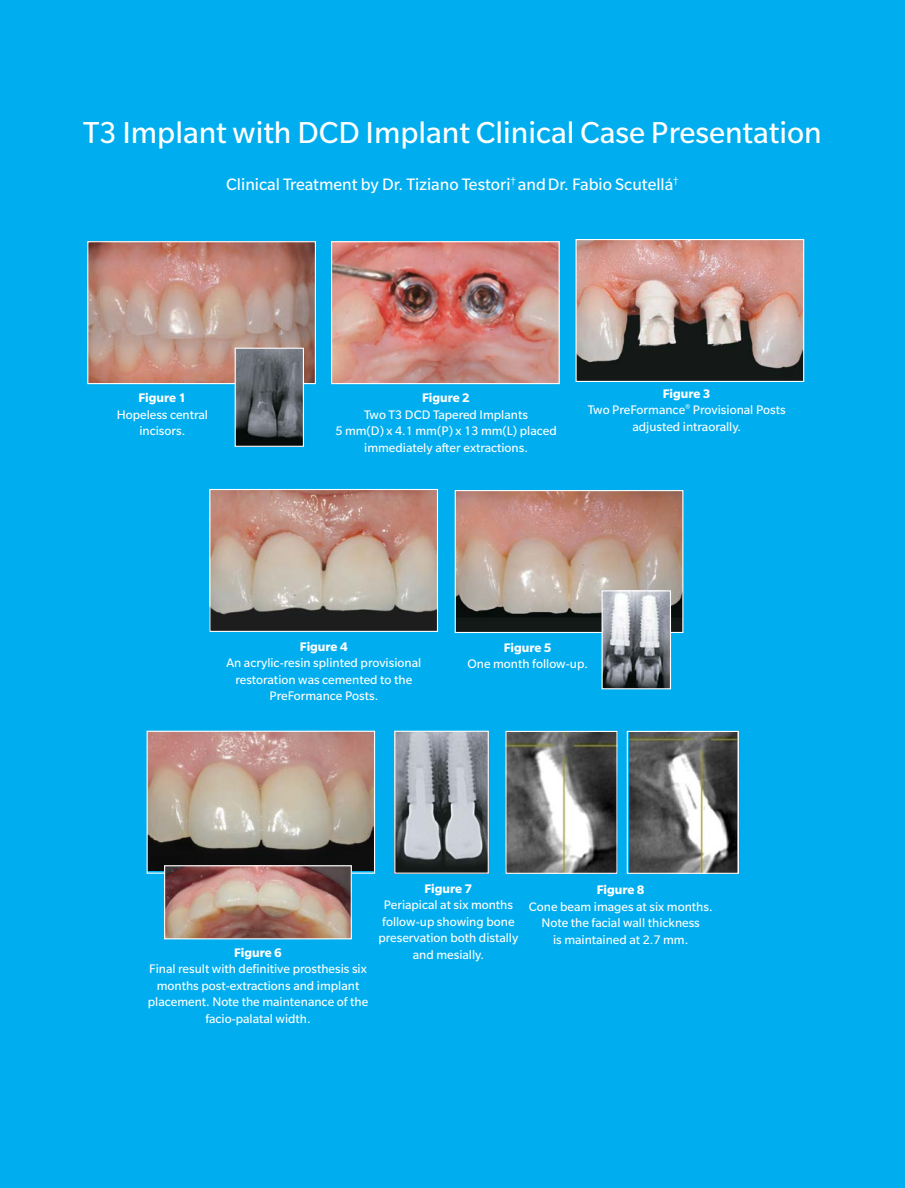
<style>
.page{position:relative;width:905px;height:1188px;background:#fff}
.page>*{position:absolute;margin:0;border:0;box-sizing:border-box;transform-origin:0 0}
.t1{font:33px "Slate Pro";color:#fff}
.t2{font:18px "Slate Pro";color:#fff}
.t3{font:13.5px/16.5px "Slate Pro";color:#fff;text-align:center}
.t4{font:700 13.5px "Slate Pro";color:#fff}
.s1{font-weight:700}
</style>
<div class="page">
<div style="left:0;top:0;width:904px;height:1188px;background:#00aeef"></div>
<img style="left:89px;top:243px;width:225px;height:139px">
<div style="left:87px;top:241px;width:229px;height:143px;border:1px solid #fff"></div>
<img style="left:333px;top:243px;width:224px;height:139px">
<div style="left:331px;top:241px;width:228px;height:143px;border:1px solid #fff"></div>
<img style="left:577px;top:241px;width:225px;height:139px">
<div style="left:575px;top:239px;width:229px;height:143px;border:1px solid #fff"></div>
<img style="left:211px;top:491px;width:225px;height:139px">
<div style="left:209px;top:489px;width:229px;height:143px;border:1px solid #fff"></div>
<img style="left:237px;top:350px;width:65px;height:95px">
<div style="left:235px;top:348px;width:69px;height:99px;border:1px solid #fff"></div>
<img style="left:456px;top:492px;width:225px;height:139px">
<div style="left:454px;top:490px;width:229px;height:143px;border:1px solid #fff"></div>
<img style="left:603px;top:592px;width:66px;height:95px">
<div style="left:601px;top:590px;width:70px;height:99px;border:1px solid #fff"></div>
<img style="left:149px;top:733px;width:224px;height:138px">
<div style="left:147px;top:731px;width:228px;height:143px;border:1px solid #fff"></div>
<img style="left:396px;top:733px;width:91px;height:139px">
<div style="left:394px;top:731px;width:95px;height:143px;border:1px solid #fff"></div>
<img style="left:166px;top:867px;width:184px;height:70px">
<div style="left:164px;top:865px;width:188px;height:74px;border:1px solid #fff"></div>
<img style="left:507px;top:733px;width:108px;height:139px">
<div style="left:505px;top:731px;width:112px;height:143px;border:1px solid #fff"></div>
<img style="left:629px;top:733px;width:107px;height:139px">
<div style="left:626px;top:731px;width:113px;height:143px;border:1px solid #fff"></div>
<h1 class="t1" style="left:83px;top:116px;width:740px">T3 Implant with DCD Implant Clinical Case Presentation</h1>
<h2 class="t2" style="left:226px;top:175px;width:454px">Clinical Treatment by Dr. Tiziano Testori<sup>†</sup> andDr. Fabio Scutellá<sup>†</sup></h2>
<p class="t4" style="left:138px;top:390px;width:49px">Figure 1</p>
<p class="t3" style="left:117px;top:406px;width:93px">Hopeless central incisors.</p>
<p class="t4" style="left:422px;top:390px;width:49px">Figure 2</p>
<p class="t3" style="left:335px;top:406px;width:223px">Two T3 DCD Tapered Implants<br>5 mm(D) x 4.1 mm(P) x 13 mm(L) placed immediately after extractions.</p>
<p class="t3" style="left:587px;top:385px;width:199px"><span class="s1">Figure 3<br></span>Two PreFormance<sup>®</sup> Provisional Posts adjusted intraorally.</p>
<p class="t4" style="left:300px;top:639px;width:49px">Figure 4</p>
<p class="t3" style="left:226px;top:655px;width:196px">An acrylic-resin splinted provisional restoration was cemented to the<br>PreFormance Posts.</p>
<p class="t4" style="left:504px;top:640px;width:49px">Figure 5</p>
<p class="t3" style="left:467px;top:656px;width:122px">One month follow-up.</p>
<p class="t4" style="left:234px;top:945px;width:49px">Figure 6</p>
<p class="t3" style="left:148px;top:960px;width:222px">Final result with definitive prosthesis six months post-extractions and implant placement. Note the maintenance of the facio-palatal width.</p>
<p class="t4" style="left:424px;top:881px;width:49px">Figure 7</p>
<p class="t3" style="left:378px;top:896px;width:141px">Periapical at six months follow-up showing bone preservation both distally and mesially.</p>
<p class="t4" style="left:596px;top:882px;width:49px">Figure 8</p>
<p class="t3" style="left:528px;top:898px;width:185px">Cone beam images at six months.<br>Note the facial wall thickness<br>is maintained at 2.7 mm.</p>
</div>
